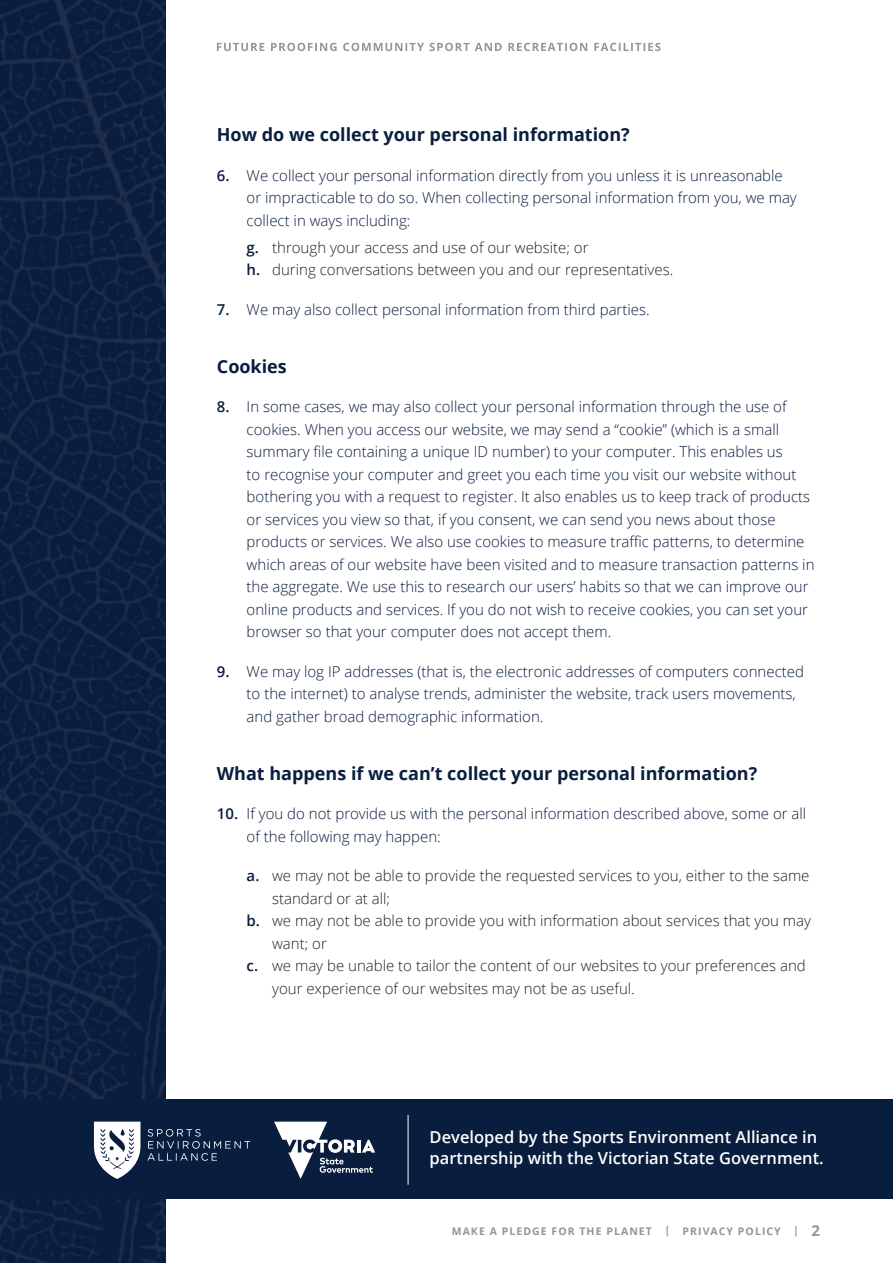
<style>
.page{position:relative;width:893px;height:1263px;background:#fff}
.page>*{position:absolute;margin:0;border:0;box-sizing:border-box;transform-origin:0 0}
.Subheading{font:700 18px "Open Sans";color:#091d3e}
.t1{font:600 16.5px/21px "Open Sans";color:#fff}
.t2{font:300 15px/22.5px "Open Sans";color:#091d3e}
.t3{font:300 15px/22.5px "Open Sans";color:#231f20}
.t4{font:700 10.5px "Open Sans";letter-spacing:.1em;color:#939598}
.s1{font-weight:600}
.s2{font-weight:600;color:#091d3e}
.s3{font-size:15px}
</style>
<div class="page">
<svg style="left:217px;top:43px;width:443px;height:8px"></svg>
<img style="left:0;top:0;width:166px;height:1263px">
<div style="left:0;top:1099px;width:893px;height:100px;background:#091d3e"></div>
<svg style="left:274px;top:1122px;width:101px;height:57px"></svg>
<svg style="left:148px;top:1129px;width:102px;height:32px"></svg>
<svg style="left:94px;top:1122px;width:46px;height:57px"></svg>
<hr style="left:408px;top:1115px;width:1px;height:70px;background:#fff">
<p class="Subheading" style="left:217px;top:122px;width:414px">How do we collect your personal information?</p>
<p class="t2" style="left:247px;top:164px;width:552px;text-indent:-30px"><span class="s1">6.</span> We collect your personal information directly from you unless it is unreasonable or impracticable to do so. When collecting personal information from you, we may collect in ways including:</p>
<p class="t3" style="left:247px;top:235px;width:343px"><span class="s2">g.</span> through your access and use of our website; or</p>
<p class="t3" style="left:247px;top:258px;width:428px"><span class="s2">h.</span> during conversations between you and our representatives.</p>
<p class="t2" style="left:217px;top:298px;width:434px"><span class="s1">7.</span> We may also collect personal information from third parties.</p>
<p class="Subheading" style="left:217px;top:353px;width:71px">Cookies</p>
<p class="t2" style="left:247px;top:395px;width:569px;text-indent:-30px"><span class="s1">8.</span> In some cases, we may also collect your personal information through the use of cookies. When you access our website, we may send a “cookie” (which is a small summary file containing a unique ID number) to your computer. This enables us<br>to recognise your computer and greet you each time you visit our website without bothering you with a request to register. It also enables us to keep track of products or services you view so that, if you consent, we can send you news about those products or services. We also use cookies to measure traffic patterns, to determine which areas of our website have been visited and to measure transaction patterns in the aggregate. We use this to research our users’ habits so that we can improve our online products and services. If you do not wish to receive cookies, you can set your browser so that your computer does not accept them.</p>
<p class="t2" style="left:247px;top:660px;width:559px;text-indent:-30px"><span class="s1">9.</span> We may log IP addresses (that is, the electronic addresses of computers connected to the internet) to analyse trends, administer the website, track users movements, and gather broad demographic information.</p>
<p class="Subheading" style="left:217px;top:760px;width:542px">What happens if we can’t collect your personal information?</p>
<p class="t2" style="left:247px;top:802px;width:561px;text-indent:-30px"><span class="s1">10.</span> If you do not provide us with the personal information described above, some or all of the following may happen:</p>
<p class="t3" style="left:272px;top:864px;width:539px;text-indent:-26px"><span class="s2">a.</span> we may not be able to provide the requested services to you, either to the same standard or at all;</p>
<p class="t3" style="left:272px;top:909px;width:540px;text-indent:-26px"><span class="s2">b.</span> we may not be able to provide you with information about services that you may want; or</p>
<p class="t3" style="left:272px;top:954px;width:535px;text-indent:-26px"><span class="s2">c.</span> we may be unable to tailor the content of our websites to your preferences and your experience of our websites may not be as useful.</p>
<p class="t1" style="left:430px;top:1126px;width:396px">Developed by the Sports Environment Alliance in partnership with the Victorian State Government.</p>
<p class="t4" style="left:452px;top:1224px;width:370px">MAKE A PLEDGE FOR THE PLANET | PRIVACY POLICY | <span class="s3">2</span></p>
</div>
